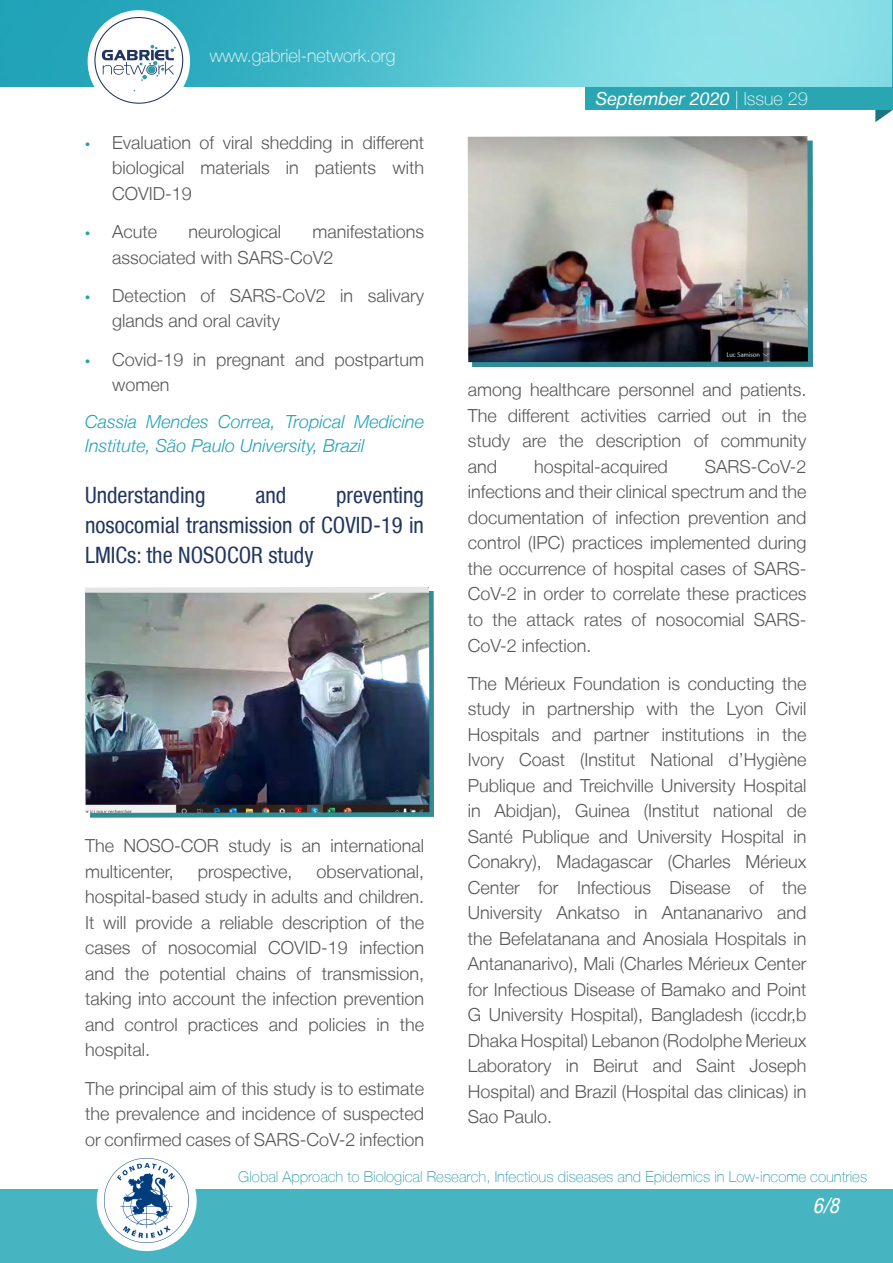
<style>
.page{position:relative;width:893px;height:1263px;background:#fff}
.page>*{position:absolute;margin:0;border:0;box-sizing:border-box;transform-origin:0 0}
.t1{font:condensed 22.5px/30px "Helvetica Neue LT";color:#233662;text-align:justify}
.t2{font:italic condensed 21px "Helvetica Neue LT";color:#fff}
.t3{font:300 18px/25.5px "Helvetica Neue LT";color:#57585a;text-align:justify}
.t4{font:italic 300 18px/24px "Helvetica Neue LT";color:#24a2b8}
.t5{font:100 18px "Helvetica Neue LT";color:#fff}
.t6{font:italic 18px "Helvetica Neue LT";color:#fff}
.t7{font:100 15px "Helvetica Neue LT";color:#2b9bad}
.s1{font-family:"Myriad Pro";font-weight:400;color:#2b9bad}
.s2{font-weight:100;font-style:normal}
</style>
<div class="page">
<div style="left:0;top:1190px;width:893px;height:73px;background:#47b5c1"></div>
<svg style="left:875px;top:110px;width:18px;height:12px"></svg>
<div style="left:586px;top:86px;width:307px;height:24px;background:#2aa5b2"></div>
<div style="left:97px;top:1151px;width:100px;height:100px;background:#fff;border-radius:50%"></div>
<img style="left:104px;top:1159px;width:84px;height:83px">
<div style="left:90px;top:591px;width:344px;height:227px;background:#318c97"></div>
<img style="left:85px;top:587px;width:344px;height:226px">
<div style="left:472px;top:141px;width:341px;height:226px;background:#318c97"></div>
<img style="left:468px;top:136px;width:340px;height:226px">
<img style="left:0;top:0;width:893px;height:86px">
<div style="left:88px;top:10px;width:102px;height:103px;background:#fff;border-radius:50%"></div>
<svg style="left:94px;top:17px;width:89px;height:87px"></svg>
<p class="t5" style="left:210px;top:45px;width:187px">www.gabriel-network.org</p>
<p class="t3" style="left:112px;top:129px;width:314px;text-indent:-27px"><span class="s1">•</span> Evaluation of viral shedding in different biological materials in patients with COVID-19</p>
<p class="t3" style="left:85px;top:219px;width:74px"><span class="s1">•</span> Acute</p>
<p class="t3" style="left:188px;top:219px;width:94px">neurological</p>
<p class="t3" style="left:112px;top:219px;width:313px;text-indent:200px">manifestations associated with SARS-CoV2</p>
<p class="t3" style="left:112px;top:282px;width:314px;text-indent:-27px"><span class="s1">•</span> Detection of SARS-CoV2 in salivary glands and oral cavity</p>
<p class="t3" style="left:112px;top:346px;width:313px;text-indent:-27px"><span class="s1">•</span> Covid-19 in pregnant and postpartum women</p>
<p class="t4" style="left:85px;top:409px;width:340px">Cassia Mendes Correa, Tropical Medicine<br>Institute, São Paulo University, Brazil</p>
<p class="t1" style="left:85px;top:480px;width:122px">Understanding</p>
<p class="t1" style="left:255px;top:480px;width:32px">and</p>
<p class="t1" style="left:85px;top:480px;width:340px;text-indent:251px">preventing nosocomial transmission of COVID-19 in LMICs: the NOSOCOR study</p>
<p class="t3" style="left:85px;top:833px;width:340px">The NOSO-COR study is an international multicenter,</p>
<p class="t3" style="left:85px;top:858px;width:341px;text-indent:231px">observational, hospital-based study in adults and children.<br>It will provide a reliable description of the cases of nosocomial COVID-19 infection and the potential chains of transmission, taking into account the infection prevention and control practices and policies in the hospital.</p>
<p class="t3" style="left:85px;top:1075px;width:341px">The principal aim of this study is to estimate the prevalence and incidence of suspected or confirmed cases of SARS-CoV-2 infection</p>
<p class="t3" style="left:198px;top:858px;width:96px">prospective,</p>
<p class="t6" style="left:596px;top:87px;width:214px">September 2020 <span class="s2">| Issue 29</span></p>
<p class="t3" style="left:468px;top:377px;width:340px">among healthcare personnel and patients.<br>The different activities carried out in the study are the description of community and</p>
<p class="t3" style="left:468px;top:453px;width:340px;text-indent:237px">SARS-CoV-2 infections and their clinical spectrum and the documentation of infection prevention and control (IPC) practices implemented during the occurrence of hospital cases of SARS-CoV-2 in order to correlate these practices to the attack rates of nosocomial SARS-CoV-2 infection.</p>
<p class="t3" style="left:468px;top:670px;width:340px">The Mérieux Foundation is conducting the study in partnership with the Lyon Civil Hospitals and partner institutions in the Ivory Coast (Institut National d’Hygiène Publique and Treichville University Hospital in Abidjan), Guinea (Institut national de Santé Publique and University Hospital in Conakry), Madagascar (Charles Mérieux Center for Infectious Disease of the University Ankatso in Antananarivo and the Befelatanana and Anosiala Hospitals in Antananarivo), Mali (Charles Mérieux Center for Infectious Disease of Bamako and Point G University Hospital), Bangladesh (iccdr,b Dhaka Hospital) Lebanon (Rodolphe Merieux Laboratory in Beirut and Saint Joseph Hospital) and Brazil (Hospital das clinicas) in Sao Paulo.</p>
<p class="t3" style="left:534px;top:453px;width:135px">hospital-acquired</p>
<p class="t7" style="left:238px;top:1168px;width:630px">Global Approach to Biological Research, Infectious diseases and Epidemics in Low-income countries</p>
<p class="t2" style="left:813px;top:1193px;width:27px">6/8</p>
</div>
